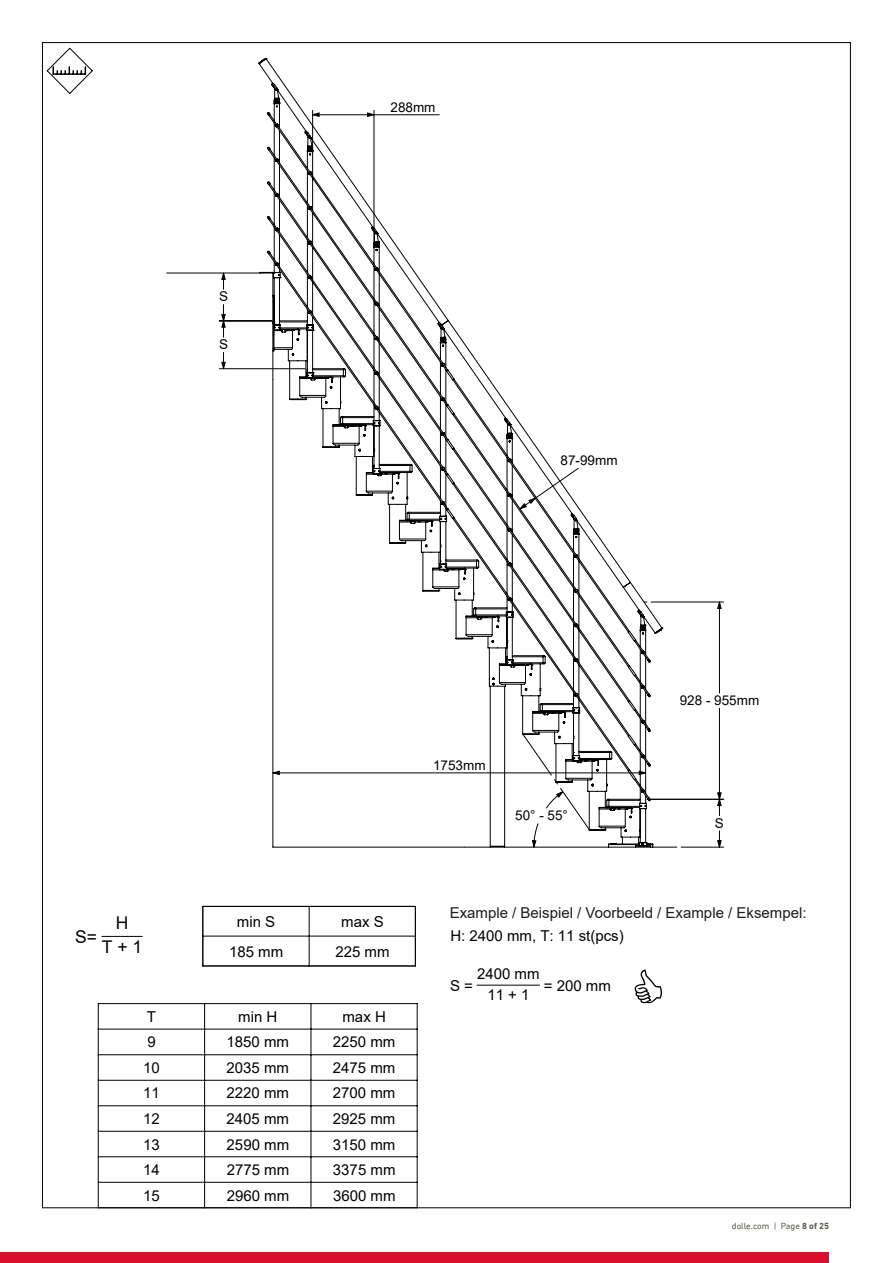
<style>
.page{position:relative;width:893px;height:1263px;background:#fff}
.page>*{position:absolute;margin:0;border:0;box-sizing:border-box;transform-origin:0 0}
.t1{font:17.55px/24.5px "Arial";color:#020203;text-align:center}
.t2{font:15px/21.3px "Arial";color:#020203;text-align:center}
.t3{font:15px "Arial";color:#1d1d1b}
.t4{font:13.5px "Arial";color:#020203}
.t5{font:9px "DIN Next LT Pro";color:#5e5a52}
.s1{font-weight:700}
</style>
<div class="page">
<div style="left:0;top:1252px;width:829px;height:11px;background:#d7102d"></div>
<svg style="left:98px;top:1004px;width:1px;height:203px"></svg>
<svg style="left:204px;top:1004px;width:1px;height:203px"></svg>
<svg style="left:311px;top:1004px;width:1px;height:203px"></svg>
<svg style="left:417px;top:1003px;width:1px;height:204px"></svg>
<hr style="left:98px;top:1003px;width:107px;height:1px;background:#020203">
<hr style="left:98px;top:1029px;width:107px;height:1px;background:#020203">
<hr style="left:205px;top:1003px;width:106px;height:1px;background:#020203">
<hr style="left:205px;top:1029px;width:106px;height:1px;background:#020203">
<hr style="left:311px;top:1003px;width:106px;height:1px;background:#020203">
<hr style="left:311px;top:1029px;width:106px;height:1px;background:#020203">
<hr style="left:98px;top:1054px;width:107px;height:1px;background:#020203">
<hr style="left:205px;top:1054px;width:106px;height:1px;background:#020203">
<hr style="left:311px;top:1054px;width:106px;height:1px;background:#020203">
<hr style="left:98px;top:1080px;width:107px;height:1px;background:#020203">
<hr style="left:205px;top:1080px;width:106px;height:1px;background:#020203">
<hr style="left:311px;top:1080px;width:106px;height:1px;background:#020203">
<hr style="left:98px;top:1105px;width:107px;height:1px;background:#020203">
<hr style="left:205px;top:1105px;width:106px;height:1px;background:#020203">
<hr style="left:311px;top:1105px;width:106px;height:1px;background:#020203">
<hr style="left:98px;top:1131px;width:107px;height:1px;background:#020203">
<hr style="left:205px;top:1131px;width:106px;height:1px;background:#020203">
<hr style="left:311px;top:1131px;width:106px;height:1px;background:#020203">
<hr style="left:98px;top:1156px;width:107px;height:1px;background:#020203">
<hr style="left:205px;top:1156px;width:106px;height:1px;background:#020203">
<hr style="left:311px;top:1156px;width:106px;height:1px;background:#020203">
<hr style="left:98px;top:1182px;width:107px;height:1px;background:#020203">
<hr style="left:205px;top:1182px;width:106px;height:1px;background:#020203">
<hr style="left:311px;top:1182px;width:106px;height:1px;background:#020203">
<hr style="left:203px;top:906px;width:1px;height:30px;background:#020203">
<hr style="left:309px;top:906px;width:1px;height:30px;background:#020203">
<hr style="left:203px;top:936px;width:1px;height:30px;background:#020203">
<hr style="left:309px;top:936px;width:1px;height:30px;background:#020203">
<hr style="left:415px;top:906px;width:1px;height:30px;background:#020203">
<hr style="left:415px;top:936px;width:1px;height:30px;background:#020203">
<hr style="left:203px;top:906px;width:106px;height:1px;background:#020203">
<hr style="left:203px;top:936px;width:106px;height:1px;background:#020203">
<hr style="left:309px;top:906px;width:106px;height:1px;background:#020203">
<hr style="left:309px;top:936px;width:106px;height:1px;background:#020203">
<hr style="left:203px;top:966px;width:106px;height:1px;background:#020203">
<hr style="left:309px;top:966px;width:106px;height:1px;background:#020203">
<hr style="left:477px;top:985px;width:63px;height:1px;background:#020203">
<hr style="left:102px;top:936px;width:40px;height:1px;background:#020203">
<hr style="left:42px;top:42px;width:808px;height:1px;background:#020203">
<hr style="left:42px;top:43px;width:1px;height:1165px;background:#020203">
<hr style="left:42px;top:1207px;width:808px;height:1px;background:#020203">
<hr style="left:850px;top:43px;width:1px;height:1165px;background:#020203">
<svg style="left:46px;top:47px;width:47px;height:47px"></svg>
<svg style="left:166px;top:58px;width:512px;height:790px"></svg>
<p class="t4" style="left:219px;top:287px;width:10px">S</p>
<p class="t4" style="left:219px;top:335px;width:10px">S</p>
<p class="t4" style="left:391px;top:98px;width:46px">288mm</p>
<p class="t4" style="left:561px;top:451px;width:58px">87-99mm</p>
<p class="t4" style="left:433px;top:756px;width:54px">1753mm</p>
<p class="t4" style="left:515px;top:806px;width:54px">50° - 55°</p>
<p class="t4" style="left:680px;top:691px;width:81px">928 - 955mm</p>
<p class="t4" style="left:715px;top:813px;width:10px">S</p>
<p class="t3" style="left:450px;top:902px;width:358px">Example / Beispiel / Voorbeeld / Example / Eksempel:</p>
<p class="t2" style="left:237px;top:911px;width:40px">min S</p>
<p class="t2" style="left:341px;top:911px;width:44px">max S</p>
<p class="t2" style="left:229px;top:940px;width:56px">185 mm</p>
<p class="t2" style="left:335px;top:940px;width:56px">225 mm</p>
<p class="t1" style="left:102px;top:910px;width:42px">H<br>T + 1</p>
<p class="t1" style="left:75px;top:924px;width:23px">S=</p>
<p class="t2" style="left:450px;top:925px;width:175px">H: 2400 mm, T: 11 st(pcs)</p>
<p class="t2" style="left:147px;top:1006px;width:11px">T</p>
<p class="t2" style="left:238px;top:1006px;width:41px">min H</p>
<p class="t2" style="left:342px;top:1006px;width:45px">max H</p>
<p class="t2" style="left:147px;top:1031px;width:10px">9</p>
<p class="t2" style="left:227px;top:1031px;width:64px">1850 mm</p>
<p class="t2" style="left:333px;top:1031px;width:64px">2250 mm</p>
<p class="t2" style="left:143px;top:1057px;width:18px">10</p>
<p class="t2" style="left:227px;top:1057px;width:64px">2035 mm</p>
<p class="t2" style="left:333px;top:1057px;width:64px">2475 mm</p>
<p class="t2" style="left:143px;top:1082px;width:18px">11</p>
<p class="t2" style="left:227px;top:1082px;width:64px">2220 mm</p>
<p class="t2" style="left:333px;top:1082px;width:64px">2700 mm</p>
<p class="t2" style="left:143px;top:1108px;width:18px">12</p>
<p class="t2" style="left:227px;top:1108px;width:64px">2405 mm</p>
<p class="t2" style="left:333px;top:1108px;width:64px">2925 mm</p>
<p class="t2" style="left:143px;top:1133px;width:18px">13</p>
<p class="t2" style="left:227px;top:1133px;width:64px">2590 mm</p>
<p class="t2" style="left:333px;top:1133px;width:64px">3150 mm</p>
<p class="t2" style="left:143px;top:1159px;width:18px">14</p>
<p class="t2" style="left:227px;top:1159px;width:64px">2775 mm</p>
<p class="t2" style="left:333px;top:1159px;width:64px">3375 mm</p>
<p class="t2" style="left:143px;top:1184px;width:18px">15</p>
<p class="t2" style="left:227px;top:1184px;width:64px">2960 mm</p>
<p class="t2" style="left:333px;top:1184px;width:64px">3600 mm</p>
<p class="t2" style="left:477px;top:962px;width:64px">2400 mm<br>11 + 1</p>
<p class="t2" style="left:450px;top:975px;width:24px">S =</p>
<p class="t2" style="left:544px;top:975px;width:69px">= 200 mm</p>
<p class="t5" style="left:732px;top:1221px;width:99px">dolle.com | Page <span class="s1">8 of 25</span></p>
</div>
